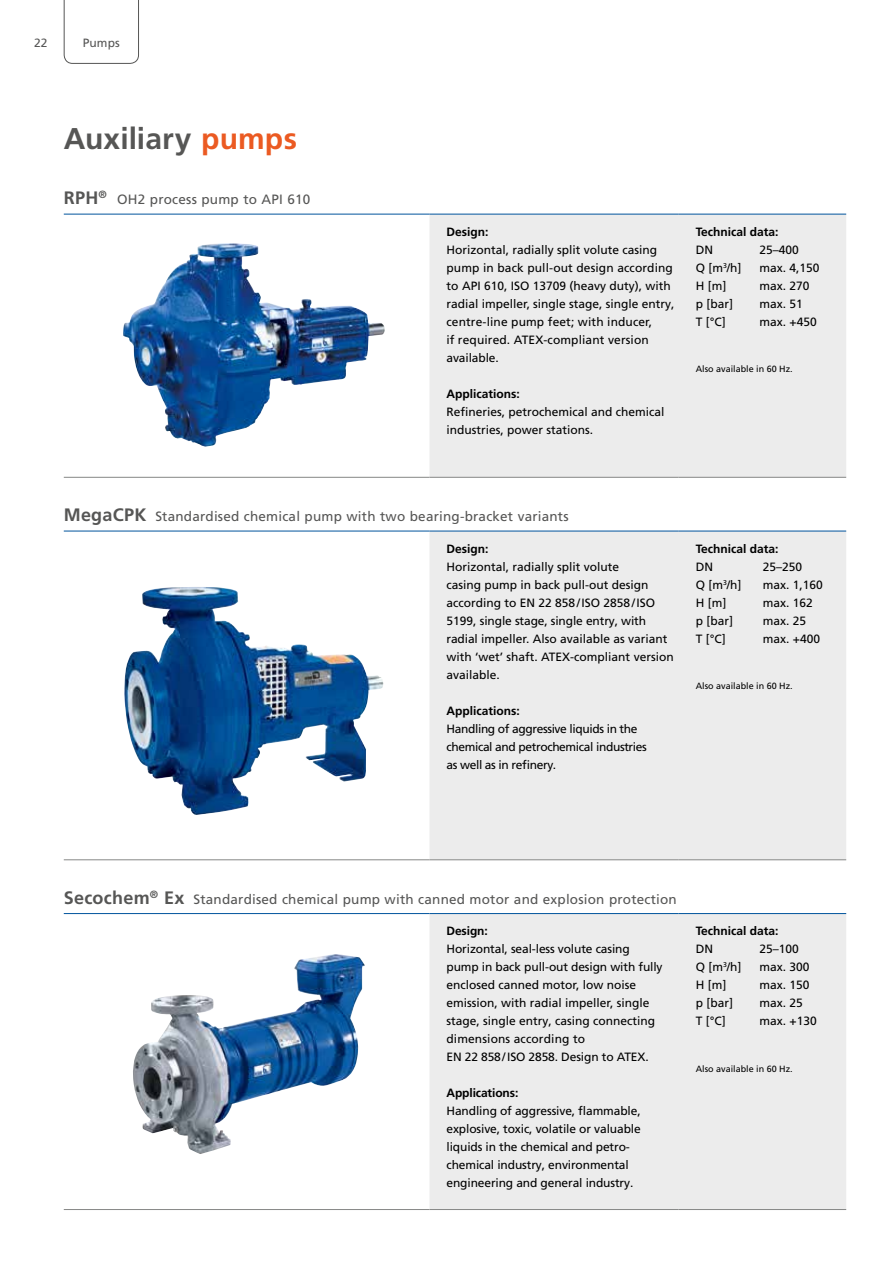
<style>
.page{position:relative;width:893px;height:1263px;background:#fff}
.page>*{position:absolute;margin:0;border:0;box-sizing:border-box;transform-origin:0 0}
.t1{font:700 30px "Frutiger LT Pro";letter-spacing:.005em;color:#565655}
.t2{font:13.5px "Frutiger LT Pro";letter-spacing:.015em;color:#565655}
.t3{font:12px/18px "Frutiger LT Pro";color:#000}
.t4{font:700 12px "Frutiger LT Pro";color:#000}
.t5{font:12px/18px "Frutiger LT Pro";letter-spacing:-.03em;color:#000}
.t6{font:12px "Frutiger LT Pro";letter-spacing:.005em;color:#565655}
.t7{font:9px "Frutiger LT Pro";color:#000}
.s1{color:#eb5a22}
.s2{font-weight:700;font-size:18px}
</style>
<div class="page">
<div style="left:429px;top:215px;width:417px;height:262px;background:#ececec"></div>
<hr style="left:64px;top:214px;width:365px;height:1px;background:#00549d">
<hr style="left:429px;top:214px;width:250px;height:1px;background:#00549d">
<hr style="left:679px;top:214px;width:167px;height:1px;background:#00549d">
<hr style="left:64px;top:477px;width:365px;height:1px;background:#868786">
<hr style="left:429px;top:477px;width:250px;height:1px;background:#868786">
<hr style="left:679px;top:477px;width:167px;height:1px;background:#868786">
<div style="left:430px;top:532px;width:416px;height:327px;background:#ececec"></div>
<hr style="left:64px;top:531px;width:365px;height:1px;background:#00549d">
<hr style="left:429px;top:531px;width:250px;height:1px;background:#00549d">
<hr style="left:679px;top:531px;width:167px;height:1px;background:#00549d">
<hr style="left:64px;top:859px;width:365px;height:1px;background:#868786">
<hr style="left:429px;top:859px;width:250px;height:1px;background:#868786">
<hr style="left:679px;top:859px;width:167px;height:1px;background:#868786">
<div style="left:429px;top:914px;width:417px;height:295px;background:#ececec"></div>
<hr style="left:64px;top:913px;width:365px;height:1px;background:#00549d">
<hr style="left:429px;top:913px;width:250px;height:1px;background:#00549d">
<hr style="left:679px;top:913px;width:167px;height:1px;background:#00549d">
<hr style="left:64px;top:1209px;width:365px;height:1px;background:#868786">
<hr style="left:429px;top:1209px;width:250px;height:1px;background:#868786">
<hr style="left:679px;top:1209px;width:167px;height:1px;background:#868786">
<img style="left:123px;top:243px;width:262px;height:204px">
<img style="left:133px;top:954px;width:232px;height:200px">
<img style="left:124px;top:588px;width:260px;height:227px">
<svg style="left:64px;top:0;width:75px;height:64px"></svg>
<p class="t6" style="left:34px;top:36px;width:15px">22</p>
<p class="t6" style="left:83px;top:36px;width:38px">Pumps</p>
<h1 class="t1" style="left:64px;top:121px;width:235px">Auxiliary <span class="s1">pumps</span></h1>
<p class="t2" style="left:64px;top:191px;width:248px"><span class="s2">RPH</span><sup>®</sup> OH2 process pump to API 610</p>
<p class="t4" style="left:446px;top:225px;width:43px">Design:</p>
<p class="t3" style="left:446px;top:241px;width:229px">Horizontal, radially split volute casing pump in back pull-out design according to API 610, ISO 13709 (heavy duty), with radial impeller, single stage, single entry, centre-line pump feet; with inducer,<br>if required. ATEX-compliant version available.</p>
<p class="t4" style="left:446px;top:387px;width:75px">Applications:</p>
<p class="t3" style="left:446px;top:403px;width:220px">Refineries, petrochemical and chemical industries, power stations.</p>
<p class="t4" style="left:696px;top:225px;width:84px">Technical data:</p>
<p class="t3" style="left:696px;top:241px;width:19px">DN</p>
<p class="t3" style="left:759px;top:241px;width:41px">25–400</p>
<p class="t3" style="left:696px;top:259px;width:47px">Q [m<sup>3</sup>/h]</p>
<p class="t3" style="left:759px;top:259px;width:62px">max. 4,150</p>
<p class="t3" style="left:696px;top:277px;width:32px">H [m]</p>
<p class="t3" style="left:759px;top:277px;width:52px">max. 270</p>
<p class="t3" style="left:696px;top:295px;width:39px">p [bar]</p>
<p class="t3" style="left:759px;top:295px;width:45px">max. 51</p>
<p class="t3" style="left:696px;top:313px;width:32px">T [°C]</p>
<p class="t3" style="left:759px;top:313px;width:59px">max. +450</p>
<p class="t7" style="left:696px;top:364px;width:99px">Also available in 60 Hz.</p>
<p class="t2" style="left:64px;top:508px;width:506px"><span class="s2">MegaCPK</span> Standardised chemical pump with two bearing-bracket variants</p>
<p class="t4" style="left:446px;top:542px;width:43px">Design:</p>
<p class="t3" style="left:446px;top:558px;width:229px">Horizontal, radially split volute<br>casing pump in back pull-out design according to EN 22 858/ISO 2858/ISO 5199, single stage, single entry, with radial impeller. Also available as variant with ‘wet’ shaft. ATEX-compliant version available.</p>
<p class="t4" style="left:446px;top:704px;width:75px">Applications:</p>
<p class="t5" style="left:446px;top:720px;width:202px">Handling of aggressive liquids in the chemical and petrochemical industries as well as in refinery.</p>
<p class="t4" style="left:696px;top:542px;width:84px">Technical data:</p>
<p class="t3" style="left:696px;top:558px;width:19px">DN</p>
<p class="t3" style="left:763px;top:558px;width:41px">25–250</p>
<p class="t3" style="left:696px;top:576px;width:47px">Q [m<sup>3</sup>/h]</p>
<p class="t3" style="left:763px;top:576px;width:62px">max. 1,160</p>
<p class="t3" style="left:696px;top:594px;width:32px">H [m]</p>
<p class="t3" style="left:763px;top:594px;width:52px">max. 162</p>
<p class="t3" style="left:696px;top:612px;width:39px">p [bar]</p>
<p class="t3" style="left:763px;top:612px;width:45px">max. 25</p>
<p class="t3" style="left:696px;top:630px;width:32px">T [°C]</p>
<p class="t3" style="left:763px;top:630px;width:59px">max. +400</p>
<p class="t7" style="left:696px;top:681px;width:99px">Also available in 60 Hz.</p>
<p class="t2" style="left:64px;top:891px;width:615px"><span class="s2">Secochem</span><sup>®</sup> <span class="s2">Ex</span> Standardised chemical pump with canned motor and explosion protection</p>
<p class="t4" style="left:446px;top:924px;width:43px">Design:</p>
<p class="t3" style="left:446px;top:940px;width:218px">Horizontal, seal-less volute casing pump in back pull-out design with fully enclosed canned motor, low noise emission, with radial impeller, single stage, single entry, casing connecting dimensions according to<br>EN 22 858/ISO 2858. Design to ATEX.</p>
<p class="t4" style="left:446px;top:1086px;width:73px">Applications:</p>
<p class="t3" style="left:446px;top:1102px;width:196px">Handling of aggressive, flammable, explosive, toxic, volatile or valuable liquids in the chemical and petro&shy;chemical industry, environmental engineering and general industry.</p>
<p class="t4" style="left:696px;top:924px;width:84px">Technical data:</p>
<p class="t3" style="left:696px;top:940px;width:19px">DN</p>
<p class="t3" style="left:759px;top:940px;width:41px">25–100</p>
<p class="t3" style="left:696px;top:958px;width:47px">Q [m<sup>3</sup>/h]</p>
<p class="t3" style="left:759px;top:958px;width:52px">max. 300</p>
<p class="t3" style="left:696px;top:976px;width:32px">H [m]</p>
<p class="t3" style="left:759px;top:976px;width:52px">max. 150</p>
<p class="t3" style="left:696px;top:994px;width:39px">p [bar]</p>
<p class="t3" style="left:759px;top:994px;width:45px">max. 25</p>
<p class="t3" style="left:696px;top:1012px;width:32px">T [°C]</p>
<p class="t3" style="left:759px;top:1012px;width:59px">max. +130</p>
<p class="t7" style="left:696px;top:1063px;width:99px">Also available in 60 Hz.</p>
</div>
